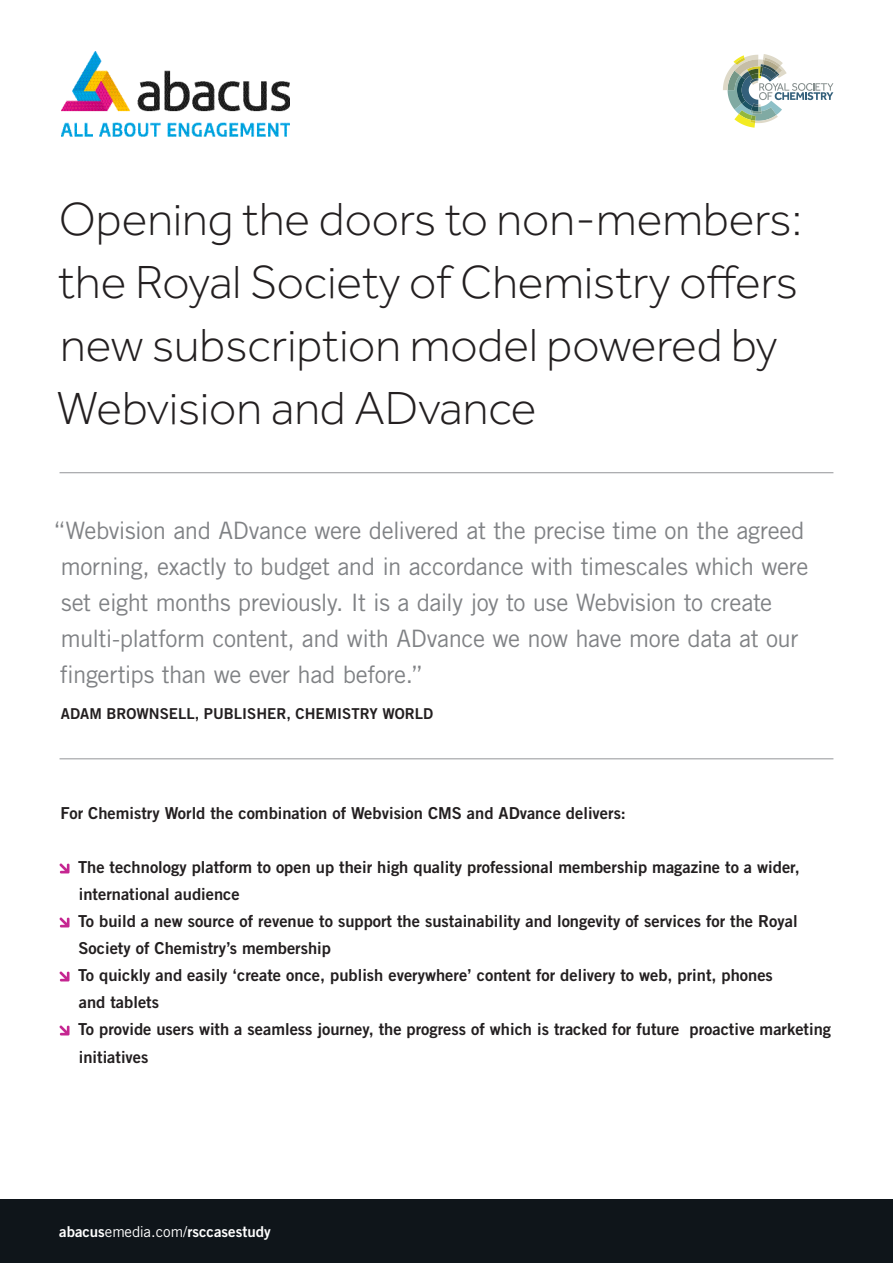
<style>
.page{position:relative;width:893px;height:1263px;background:#fff}
.page>*{position:absolute;margin:0;border:0;box-sizing:border-box;transform-origin:0 0}
.t1{font:300 48px/63px "Effra";color:#231f20}
.Intro{font:24px/36px "Trade Gothic LT Std";letter-spacing:-.02em;color:#808285}
.Body{font:16.5px/27px "Trade Gothic LT Std Bd 2";color:#231f20}
.Body-2{font:15px "Trade Gothic LT Std Bd 2";color:#231f20}
.t2{font:15px "Trade Gothic LT Std Bd 2";color:#fff}
.s1{font-family:"Trade Gothic LT Std"}
</style>
<div class="page">
<div style="left:0;top:1199px;width:893px;height:64px;background:#0f151a"></div>
<img style="left:61px;top:51px;width:229px;height:86px">
<svg style="left:59px;top:863px;width:11px;height:10px"></svg>
<svg style="left:59px;top:917px;width:11px;height:10px"></svg>
<svg style="left:59px;top:971px;width:11px;height:10px"></svg>
<svg style="left:59px;top:1025px;width:11px;height:10px"></svg>
<hr style="left:60px;top:472px;width:773px;height:1px;background:#939598">
<hr style="left:60px;top:758px;width:773px;height:1px;background:#939598">
<svg style="left:723px;top:54px;width:110px;height:74px"></svg>
<p class="t1" style="left:56px;top:187px;width:747px">Opening the doors to non-members: the Royal Society of Chemistry offers new subscription model powered by<br>Webvision and ADvance</p>
<p class="Intro" style="left:54px;top:512px;width:756px">“Webvision and ADvance were delivered at the precise time on the agreed morning, exactly to budget and in accordance with timescales which were set eight months previously. It is a daily joy to use Webvision to create multi-platform content, and with ADvance we now have more data at our fingertips than we ever had before.”</p>
<p class="Body-2" style="left:61px;top:705px;width:374px">ADAM BROWNSELL, PUBLISHER, CHEMISTRY WORLD</p>
<p class="Body" style="left:60px;top:800px;width:567px">For Chemistry World the combination of Webvision CMS and ADvance delivers:</p>
<p class="Body" style="left:78px;top:854px;width:723px">The technology platform to open up their high quality professional membership magazine to a wider, international audience</p>
<p class="Body" style="left:78px;top:908px;width:721px">To build a new source of revenue to support the sustainability and longevity of services for the Royal<br>Society of Chemistry’s membership</p>
<p class="Body" style="left:78px;top:962px;width:696px">To quickly and easily ‘create once, publish everywhere’ content for delivery to web, print, phones and tablets</p>
<p class="Body" style="left:78px;top:1016px;width:755px">To provide users with a seamless journey, the progress of which is tracked for future proactive marketing initiatives</p>
<p class="t2" style="left:59px;top:1222px;width:213px">abacus<span class="s1">emedia.com/</span>rsccasestudy</p>
</div>
